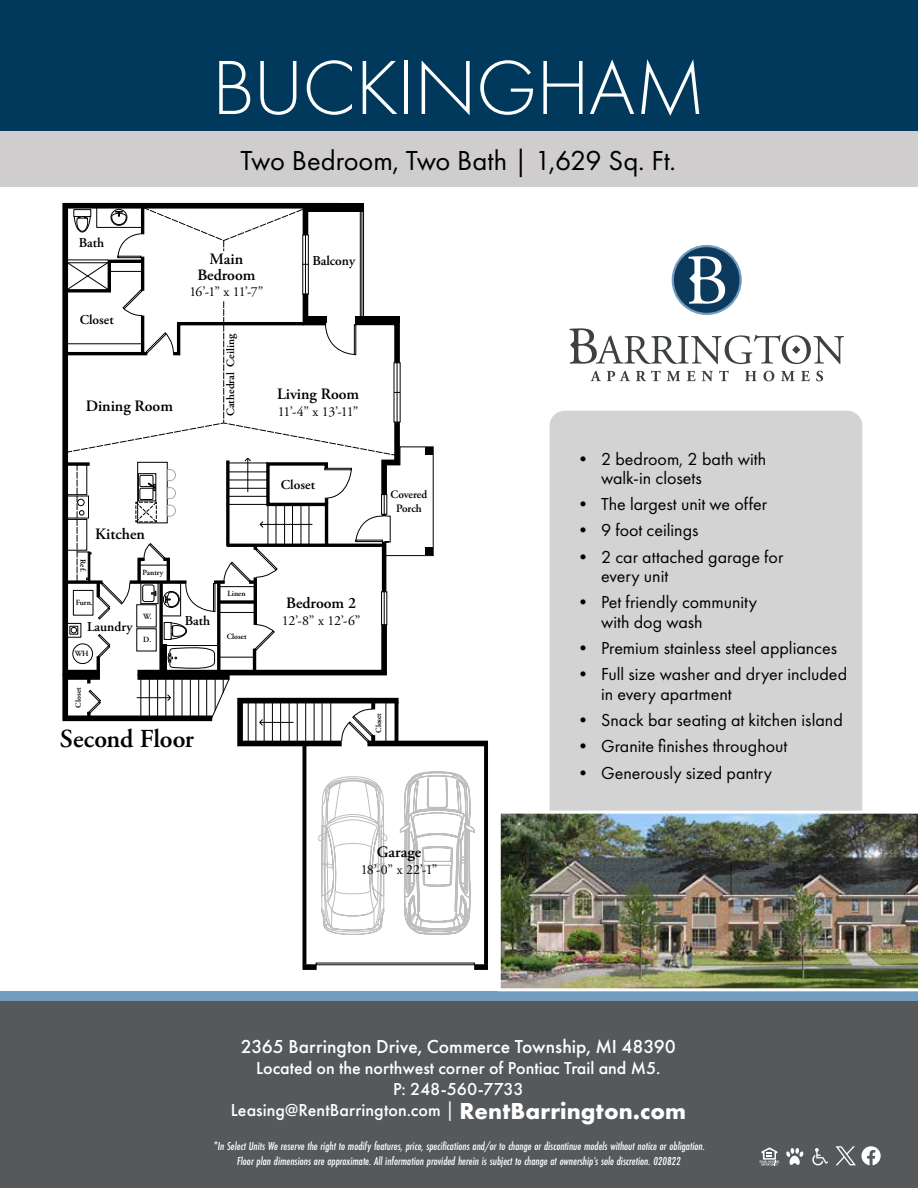
<style>
.page{position:relative;width:918px;height:1188px;background:#fff}
.page>*{position:absolute;margin:0;border:0;box-sizing:border-box;transform-origin:0 0}
.t1{font:300 79.5px "Futura PT";letter-spacing:-.01em;color:#fff}
.t2{font:700 29.7px "Adobe Garamond Pro";letter-spacing:.005em;color:#000}
.t3{font:28.5px "Futura PT";color:#000}
.t4{font:600 25.95px "Adobe Garamond Pro";letter-spacing:-.005em;color:#000}
.t5{font:500 19.5px "Futura PT";color:#fff}
.t6{font:18px/19.5px "Futura PT";color:#000}
.t7{font:500 18px/21px "Futura PT";color:#fff;text-align:center}
.t8{font:600 15.9px/15.8px "Adobe Garamond Pro";color:#000;text-align:center}
.t9{font:13.8px "Adobe Garamond Pro";letter-spacing:-.06em;color:#000}
.t10{font:600 13.5px "Adobe Garamond Pro";color:#000}
.t11{font:italic 500 12px/14.4px "Futura PT Cond";color:#fff;text-align:center}
.t12{font:600 11.25px/13.5px "Adobe Garamond Pro";color:#000;text-align:center}
.t13{font:600 7.95px "Adobe Garamond Pro";color:#000}
.s1{font-weight:400;font-size:19.5px}
.s2{font-weight:700;font-size:24px}
</style>
<div class="page">
<div style="left:303px;top:206px;width:5px;height:29px;background:#000"></div>
<div style="left:307px;top:203px;width:57px;height:9px;background:#000"></div>
<svg style="left:318px;top:776px;width:70px;height:159px"></svg>
<svg style="left:400px;top:771px;width:75px;height:195px"></svg>
<svg style="left:302px;top:749px;width:4px;height:216px"></svg>
<svg style="left:484px;top:746px;width:4px;height:218px"></svg>
<div style="left:303px;top:964px;width:14px;height:6px;background:#000"></div>
<div style="left:474px;top:964px;width:14px;height:6px;background:#000"></div>
<div style="left:367px;top:741px;width:121px;height:5px;background:#000"></div>
<svg style="left:62px;top:207px;width:372px;height:542px"></svg>
<div style="left:550px;top:411px;width:312px;height:597px;background:#d4d3d3;border-radius:15px"></div>
<div style="left:0;top:114px;width:918px;height:73px;background:#cfcdcd"></div>
<div style="left:0;top:0;width:918px;height:131px;background:#00395c"></div>
<svg style="left:590px;top:371px;width:11px;height:10px"></svg>
<svg style="left:607px;top:371px;width:23px;height:10px"></svg>
<svg style="left:636px;top:371px;width:25px;height:10px"></svg>
<svg style="left:667px;top:371px;width:13px;height:10px"></svg>
<svg style="left:687px;top:371px;width:9px;height:10px"></svg>
<svg style="left:702px;top:371px;width:11px;height:10px"></svg>
<svg style="left:719px;top:371px;width:10px;height:10px"></svg>
<svg style="left:745px;top:371px;width:12px;height:10px"></svg>
<svg style="left:763px;top:371px;width:11px;height:10px"></svg>
<svg style="left:781px;top:371px;width:14px;height:10px"></svg>
<svg style="left:801px;top:371px;width:9px;height:10px"></svg>
<svg style="left:816px;top:371px;width:7px;height:10px"></svg>
<svg style="left:569px;top:328px;width:275px;height:36px"></svg>
<svg style="left:672px;top:245px;width:70px;height:70px"></svg>
<div style="left:0;top:991px;width:918px;height:61px;background:#739dbf"></div>
<div style="left:0;top:1001px;width:918px;height:187px;background:#56595b"></div>
<svg style="left:760px;top:1147px;width:19px;height:19px"></svg>
<svg style="left:786px;top:1148px;width:18px;height:17px"></svg>
<svg style="left:812px;top:1148px;width:16px;height:17px"></svg>
<svg style="left:836px;top:1146px;width:45px;height:19px"></svg>
<img style="left:500px;top:811px;width:418px;height:180px">
<p class="t10" style="left:79px;top:235px;width:27px">Bath</p>
<p class="t10" style="left:80px;top:312px;width:36px">Closet</p>
<h1 class="t1" style="left:212px;top:42px;width:495px">BUCKINGHAM</h1>
<h3 class="t3" style="left:241px;top:144px;width:437px">Two Bedroom, Two Bath | 1,629 Sq. Ft.</h3>
<h2 class="t2" style="left:213px;top:143px;width:159px">Buckingham</h2>
<p class="t8" style="left:197px;top:251px;width:60px">Main<br>Bedroom</p>
<p class="t9" style="left:189px;top:284px;width:76px">16’-1” x 11’-7”</p>
<p class="t10" style="left:312px;top:253px;width:44px">Balcony</p>
<p class="t12" style="left:224px;top:416px;width:84px;rotate:-90deg">Cathedral Ceiling</p>
<p class="t8" style="left:277px;top:386px;width:84px">Living Room</p>
<p class="t8" style="left:86px;top:398px;width:89px">Dining Room</p>
<p class="t9" style="left:278px;top:403px;width:82px">11’-4” x 13’-11”</p>
<p class="t13" style="left:88px;top:559px;width:14px;rotate:90deg">Ref.</p>
<p class="t8" style="left:95px;top:526px;width:51px">Kitchen</p>
<p class="t13" style="left:143px;top:568px;width:22px">Pantry</p>
<p class="t13" style="left:76px;top:598px;width:19px">Furn.</p>
<p class="t10" style="left:87px;top:619px;width:47px">Laundry</p>
<p class="t13" style="left:75px;top:649px;width:16px">WH</p>
<p class="t13" style="left:143px;top:612px;width:10px">W.</p>
<p class="t13" style="left:143px;top:635px;width:10px">D.</p>
<p class="t13" style="left:74px;top:708px;width:21px;rotate:-90deg">Closet</p>
<p class="t10" style="left:281px;top:477px;width:36px">Closet</p>
<p class="t13" style="left:228px;top:589px;width:20px">Linen</p>
<p class="t8" style="left:286px;top:596px;width:71px">Bedroom 2</p>
<p class="t10" style="left:185px;top:613px;width:27px">Bath</p>
<p class="t9" style="left:282px;top:613px;width:80px">12’-8” x 12’-6”</p>
<p class="t13" style="left:227px;top:632px;width:21px">Closet</p>
<h3 class="t4" style="left:60px;top:724px;width:136px">Second Floor</h3>
<p class="t12" style="left:391px;top:488px;width:38px">Covered<br>Porch</p>
<p class="t13" style="left:374px;top:733px;width:21px;rotate:-90deg">Closet</p>
<p class="t8" style="left:377px;top:844px;width:46px">Garage</p>
<p class="t9" style="left:361px;top:861px;width:78px">18’-0” x 22’-1”</p>
<p class="t6" style="left:601px;top:449px;width:167px;text-indent:-27px">• 2 bedroom, 2 bath with walk-in closets</p>
<p class="t6" style="left:574px;top:494px;width:195px">• The largest unit we offer</p>
<p class="t6" style="left:574px;top:521px;width:126px">• 9 foot ceilings</p>
<p class="t6" style="left:601px;top:547px;width:184px;text-indent:-27px">• 2 car attached garage for every unit</p>
<p class="t6" style="left:601px;top:593px;width:158px;text-indent:-27px">• Pet friendly community with dog wash</p>
<p class="t6" style="left:574px;top:638px;width:265px">• Premium stainless steel appliances</p>
<p class="t6" style="left:601px;top:665px;width:248px;text-indent:-27px">• Full size washer and dryer included in every apartment</p>
<p class="t6" style="left:574px;top:710px;width:270px">• Snack bar seating at kitchen island</p>
<p class="t6" style="left:574px;top:737px;width:215px">• Granite finishes throughout</p>
<p class="t6" style="left:574px;top:763px;width:200px">• Generously sized pantry</p>
<p class="t5" style="left:241px;top:1035px;width:436px">2365 Barrington Drive, Commerce Township, MI 48390</p>
<p class="t7" style="left:231px;top:1057px;width:457px">Located on the northwest corner of Pontiac Trail and M5.<br>P: 248-560-7733<br>Leasing@RentBarrington.com <span class="s1">|</span> <span class="s2">RentBarrington.com</span></p>
<p class="t11" style="left:213px;top:1139px;width:493px">*In Select Units We reserve the right to modify features, price, specifications and/or to change or discontinue models without notice or obligation.<br>Floor plan dimensions are approximate. All information provided herein is subject to change at ownership’s sole discretion. 020822</p>
</div>
